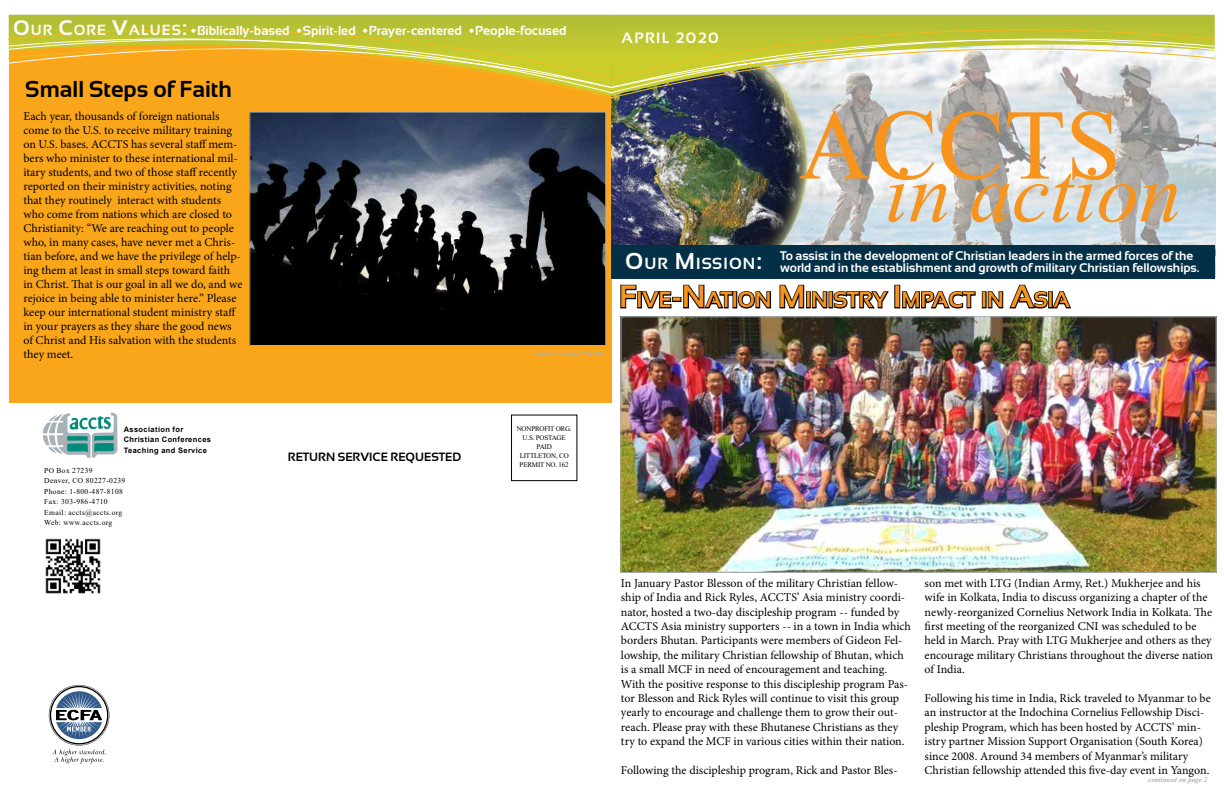
<style>
.page{position:relative;width:1224px;height:792px;background:#fff}
.page>*{position:absolute;margin:0;border:0;box-sizing:border-box;transform-origin:0 0}
.t1{font:100px "Times New Roman";color:#f7941e}
.t2{font:italic 84.6px "Times New Roman";color:#f7941e}
.t3{font:700 23px "Sansation";color:#000}
.t4{font:700 21.7px "Sansation";letter-spacing:-.005em;color:#f7941e}
.t5{font:700 16.1px "Sansation";letter-spacing:.07em;color:#fff}
.t6{font:700 15px "Sansation";letter-spacing:.1em;color:#fff}
.t7{font:700 13px "Sansation";color:#fff}
.t8{font:700 12.5px "Sansation";color:#fff}
.t9{font:12px/14.4px "Minion Pro";color:#000}
.t10{font:700 12px "Sansation";color:#000}
.t11{font:7.5px/10.5px "Times New Roman";letter-spacing:.05em;color:#000}
.t12{font:700 7.5px/10.5px "Arial";letter-spacing:.05em;color:#000}
.t13{font:7px/9px "Times New Roman";letter-spacing:-.025em;color:#000;text-align:center}
.t14{font:italic 700 7px "Times New Roman";color:#a7b1b7}
.s1{font-size:21px}
.s2{font-size:14.7px}
.s3{font-size:23px}
.s4{font-size:31px}
</style>
<div class="page">
<div style="left:9px;top:16px;width:602px;height:387px;background:#faa61a"></div>
<img style="left:836px;top:54px;width:380px;height:223px">
<img style="left:611px;top:112px;width:225px;height:133px">
<div style="left:611px;top:245px;width:604px;height:34px;background:#033047"></div>
<svg style="left:611px;top:14px;width:604px;height:98px;background:#c0c489"></svg>
<svg style="left:9px;top:14px;width:602px;height:84px"></svg>
<svg style="left:43px;top:412px;width:74px;height:46px"></svg>
<div style="left:511px;top:415px;width:66px;height:66px;border:1px solid #000"></div>
<svg style="left:49px;top:685px;width:60px;height:79px"></svg>
<img style="left:45px;top:538px;width:56px;height:56px">
<svg style="left:620px;top:284px;width:52px;height:25px"></svg>
<div style="left:672px;top:297px;width:9px;height:5px;border:2px solid #000"></div>
<svg style="left:683px;top:284px;width:89px;height:25px"></svg>
<svg style="left:779px;top:284px;width:26px;height:25px"></svg>
<div style="left:806px;top:291px;width:5px;height:17px;border:2px solid #000"></div>
<svg style="left:811px;top:291px;width:78px;height:18px"></svg>
<div style="left:894px;top:285px;width:6px;height:23px;border:2px solid #000"></div>
<svg style="left:902px;top:291px;width:74px;height:18px"></svg>
<div style="left:982px;top:291px;width:5px;height:17px;border:2px solid #000"></div>
<svg style="left:987px;top:284px;width:84px;height:25px"></svg>
<img style="left:622px;top:318px;width:593px;height:253px">
<div style="left:620px;top:316px;width:597px;height:257px;border:1px solid #a7b1b7"></div>
<img style="left:251px;top:114px;width:353px;height:230px">
<div style="left:249px;top:112px;width:357px;height:234px;border:1px solid #a7b1b7"></div>
<svg style="left:191px;top:28px;width:5px;height:5px"></svg>
<svg style="left:297px;top:28px;width:5px;height:5px"></svg>
<svg style="left:363px;top:28px;width:5px;height:5px"></svg>
<svg style="left:469px;top:28px;width:5px;height:5px"></svg>
<p class="t7" style="left:13px;top:23px;width:555px"><span class="s1">O</span><span class="s2">UR</span> <span class="s1">C</span><span class="s2">O RE</span> <span class="s1">V</span><span class="s2">ALUES</span><span class="s1">:</span> Biblically-based Spirit-led Prayer-centered People-focused</p>
<h3 class="t3" style="left:25px;top:76px;width:208px">Small Steps of Faith</h3>
<p class="t9" style="left:23px;top:110px;width:221px;line-height:14px">Each year, thousands of foreign nationals come to the U.S. to receive military training on U.S. bases. ACCTS has several staff mem&shy;bers who minister to these international mil&shy;itary students, and two of those staff recently reported on their ministry activities, noting that they routinely interact with students who come from nations which are closed to Christianity: “We are reaching out to people who, in many cases, have never met a Chris&shy;tian before, and we have the privilege of help&shy;ing them at least in small steps toward faith in Christ. That is our goal in all we do, and we rejoice in being able to minister here.” Please keep our international student ministry staff in your prayers as they share the good news of Christ and His salvation with the students they meet.</p>
<p class="t14" style="left:534px;top:349px;width:72px">Photo Courtesy USDOD</p>
<p class="t6" style="left:621px;top:30px;width:22px">Apri</p>
<p class="t6" style="left:662px;top:30px;width:58px">l 2020</p>
<h1 class="t1" style="left:799px;top:75px;width:324px">ACCTS</h1>
<h2 class="t2" style="left:885px;top:135px;width:298px">in action</h2>
<p class="t8" style="left:780px;top:248px;width:415px">To assist in the development of Christian leaders in the armed forces of the</p>
<h3 class="t5" style="left:625px;top:254px;width:138px"><span class="s3">O</span>UR <span class="s3">M</span>ISSION<span class="s3">:</span></h3>
<p class="t8" style="left:780px;top:260px;width:421px">world and in the establishment and growth of military Christian fellowships.</p>
<h3 class="t4" style="left:619px;top:288px;width:452px"><span class="s4">F</span>IVE<span class="s4">-N</span>ATION <span class="s4">M</span>INISTRY <span class="s4">I</span> MPACT IN <span class="s4">A</span>SIA</h3>
<p class="t12" style="left:124px;top:424px;width:89px">Association for<br>Christian Conferences<br>Teaching and Service</p>
<p class="t11" style="left:44px;top:465px;width:83px">PO Box 27239<br>Denver, CO 80227-0239<br>Phone: 1-800-487-8108<br>Fax: 303-986-4710<br>Email: accts@accts.org<br>Web: www.accts.org</p>
<p class="t10" style="left:288px;top:450px;width:175px">RETURN SERVICE REQUESTED</p>
<p class="t13" style="left:517px;top:424px;width:56px">NONPROFIT ORG.<br>U.S. POSTAGE<br>PAID<br>LITTLETON, CO<br>PERMIT NO. 162</p>
<p class="t9" style="left:621px;top:576px;width:292px">In January Pastor Blesson of the military Christian fellow&shy;ship of India and Rick Ryles, ACCTS’ Asia ministry coordi&shy;nator, hosted a two-day discipleship program -- funded by ACCTS Asia ministry supporters -- in a town in India which borders Bhutan. Participants were members of Gideon Fel&shy;lowship, the military Christian fellowship of Bhutan, which is a small MCF in need of encouragement and teaching.<br>With the positive response to this discipleship program Pas&shy;tor Blesson and Rick Ryles will continue to visit this group yearly to encourage and challenge them to grow their out&shy;reach. Please pray with these Bhutanese Christians as they try to expand the MCF in various cities within their nation.</p>
<p class="t9" style="left:621px;top:763px;width:278px">Following the discipleship program, Rick and Pastor Bles-</p>
<p class="t9" style="left:925px;top:576px;width:290px">son met with LTG (Indian Army, Ret.) Mukherjee and his wife in Kolkata, India to discuss organizing a chapter of the newly-reorganized Cornelius Network India in Kolkata. The first meeting of the reorganized CNI was scheduled to be held in March. Pray with LTG Mukherjee and others as they encourage military Christians throughout the diverse nation of India.</p>
<p class="t9" style="left:925px;top:691px;width:288px">Following his time in India, Rick traveled to Myanmar to be an instructor at the Indochina Cornelius Fellowship Disci&shy;pleship Program, which has been hosted by ACCTS’ min&shy;istry partner Mission Support Organisation (South Korea) since 2008. Around 34 members of Myanmar’s military Christian fellowship attended this five-day event in Yangon.</p>
<p class="t14" style="left:1148px;top:775px;width:61px">continued on page 2</p>
</div>
